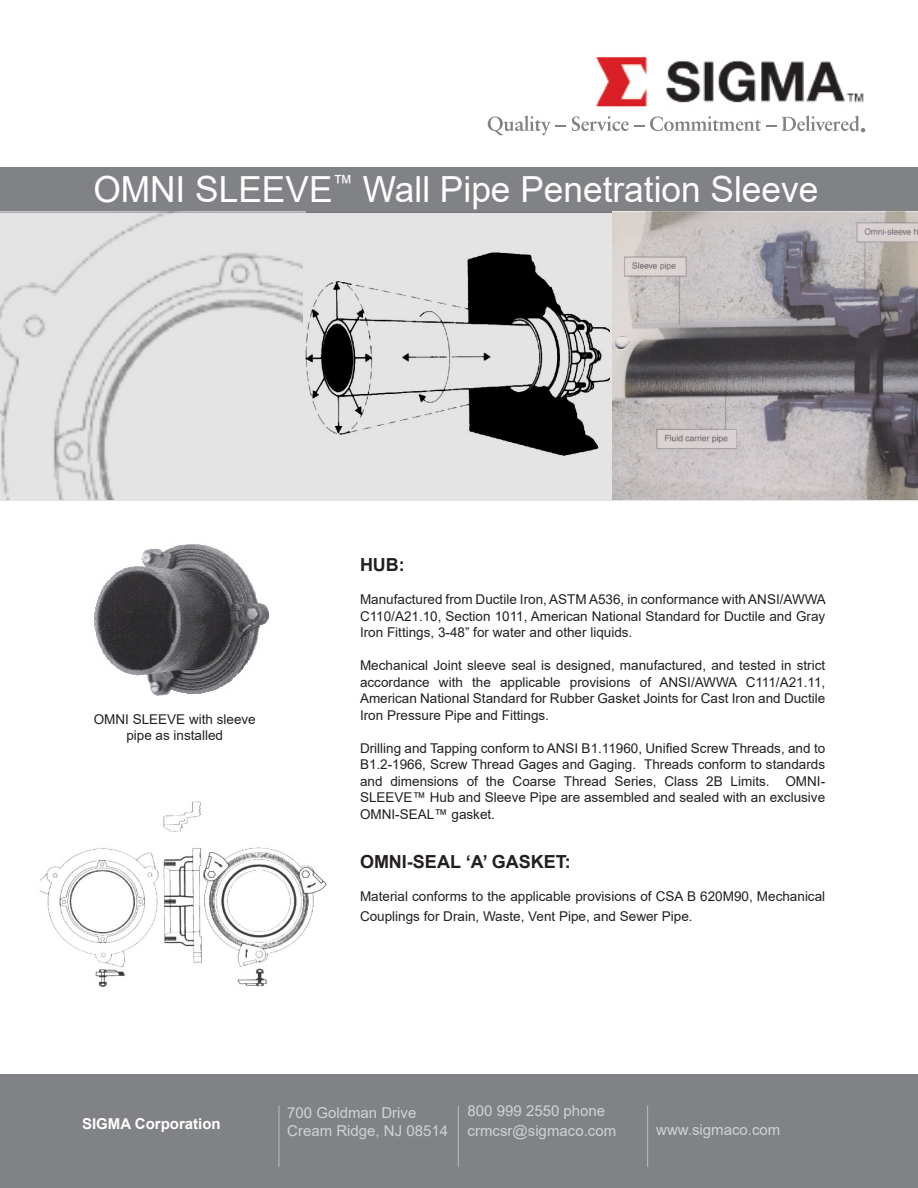
<style>
.page{position:relative;width:918px;height:1188px;background:#fff}
.page>*{position:absolute;margin:0;border:0;box-sizing:border-box;transform-origin:0 0}
.t1{font:36px "Arial";color:#fff}
.t2{font:700 18px "Arial";color:#231f20}
.t3{font:15px "Arial";color:#d1d2d4}
.t4{font:700 15px "Arial";color:#fff}
.t5{font:13.5px/16.5px "Arial";color:#231f20;text-align:justify}
</style>
<div class="page">
<div style="left:0;top:1074px;width:918px;height:114px;background:#808285"></div>
<hr style="left:279px;top:1106px;width:1px;height:61px;background:#bcbdc0">
<hr style="left:458px;top:1106px;width:1px;height:61px;background:#bcbdc0">
<hr style="left:647px;top:1106px;width:1px;height:61px;background:#bcbdc0">
<div style="left:0;top:167px;width:918px;height:45px;background:#808285"></div>
<svg style="left:488px;top:115px;width:78px;height:20px"></svg>
<svg style="left:572px;top:116px;width:72px;height:15px"></svg>
<svg style="left:650px;top:116px;width:126px;height:15px"></svg>
<svg style="left:782px;top:115px;width:83px;height:17px"></svg>
<img style="left:94px;top:544px;width:175px;height:152px">
<img style="left:40px;top:801px;width:287px;height:187px">
<img style="left:595px;top:56px;width:269px;height:51px">
<svg style="left:0;top:212px;width:918px;height:289px;background:#bdbbbc"></svg>
<p class="t1" style="left:93px;top:165px;width:727px">OMNI SLEEVE<sup>™</sup> Wall Pipe Penetration Sleeve</p>
<p class="t5" style="left:94px;top:711px;width:164px">OMNI SLEEVE with sleeve</p>
<p class="t5" style="left:126px;top:727px;width:98px">pipe as installed</p>
<p class="t2" style="left:360px;top:552px;width:46px">HUB:</p>
<p class="t5" style="left:360px;top:591px;width:468px">Manufactured from Ductile Iron, ASTM A536, in conformance with ANSI/AWWA C110/A21.10, Section 1011, American National Standard for Ductile and Gray Iron Fittings, 3-48” for water and other liquids.</p>
<p class="t5" style="left:360px;top:657px;width:467px">Mechanical Joint sleeve seal is designed, manufactured, and tested in strict accordance with the applicable provisions of ANSI/AWWA C111/A21.11, American National Standard for Rubber Gasket Joints for Cast Iron and Ductile Iron Pressure Pipe and Fittings.</p>
<p class="t5" style="left:360px;top:740px;width:467px">Drilling and Tapping conform to ANSI B1.11960, Unified Screw Threads, and to B1.2-1966, Screw Thread Gages and Gaging. Threads conform to standards and dimensions of the Coarse Thread Series, Class 2B Limits. OMNI-SLEEVE™ Hub and Sleeve Pipe are assembled and sealed with an exclusive OMNI-SEAL™ gasket.</p>
<p class="t2" style="left:360px;top:849px;width:212px">OMNI-SEAL ‘A’ GASKET:</p>
<p class="t5" style="left:360px;top:887px;width:467px;line-height:19.5px">Material conforms to the applicable provisions of CSA B 620M90, Mechanical<br>Couplings for Drain, Waste, Vent Pipe, and Sewer Pipe.</p>
<p class="t3" style="left:468px;top:1101px;width:139px">800 999 2550 phone</p>
<p class="t3" style="left:468px;top:1120px;width:150px">crmcsr@sigmaco.com</p>
<p class="t3" style="left:287px;top:1102px;width:131px">700 Goldman Drive</p>
<p class="t3" style="left:287px;top:1120px;width:162px">Cream Ridge, NJ 08514</p>
<p class="t4" style="left:82px;top:1113px;width:140px">SIGMA Corporation</p>
<p class="t3" style="left:656px;top:1120px;width:126px">www.sigmaco.com</p>
</div>
